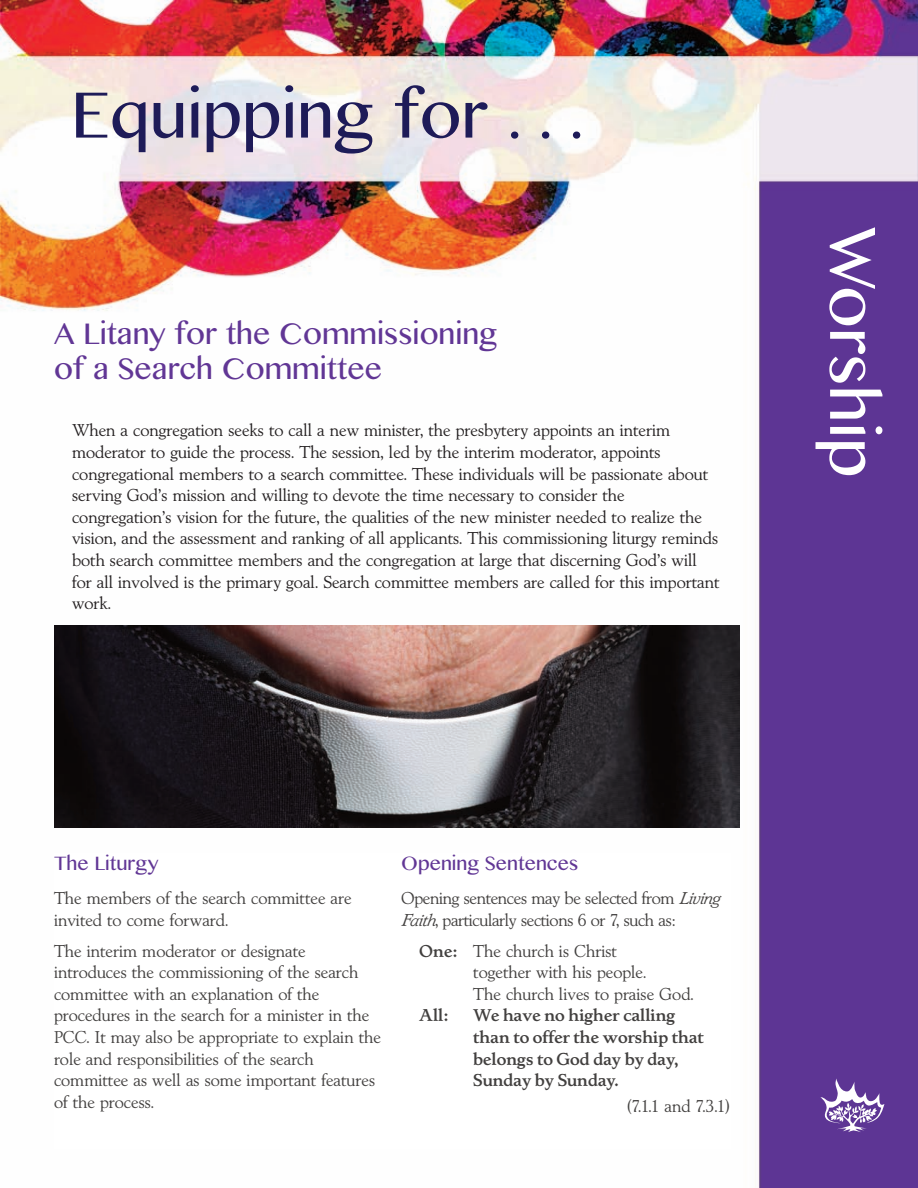
<style>
.page{position:relative;width:918px;height:1188px;background:#fff}
.page>*{position:absolute;margin:0;border:0;box-sizing:border-box;transform-origin:0 0}
.t1{font:66px "Lao MN";color:#1e1b58}
.t2{font:66px "Lao MN";color:#fff}
.t3{font:30px/34.5px "Lao MN";color:#613695}
.t4{font:19.5px "Lao MN";color:#613695}
.t5{font:18px/21.6px "Lynton Lgt";color:#231f20}
.t6{font:18px/21.6px "Lynton Lgt";color:#413f3e}
.t7{font:18px/21.6px "Lynton Bld";color:#413f3e}
.t8{font:18px/21.6px "Lynton Lgt";letter-spacing:-.02em;color:#413f3e}
.s1{font-family:"Lynton Lgt Itl"}
.s2{font-family:"Lynton Bld"}
</style>
<div class="page">
<img style="left:0;top:0;width:918px;height:1188px">
<div style="left:54px;top:854px;width:677px;height:295px;background:#fff"></div>
<svg style="left:820px;top:1078px;width:64px;height:54px"></svg>
<img style="left:54px;top:625px;width:685px;height:203px">
<h1 class="t1" style="left:70px;top:76px;width:515px">Equipping for . . .</h1>
<h2 class="t3" style="left:54px;top:317px;width:445px">A Litany for the Commissioning of a Search Committee</h2>
<p class="t5" style="left:72px;top:421px;width:649px">When a congregation seeks to call a new minister, the presbytery appoints an interim moderator to guide the process. The session, led by the interim moderator, appoints congregational members to a search committee. These individuals will be passionate about serving God’s mission and willing to devote the time necessary to consider the congregation’s vision for the future, the qualities of the new minister needed to realize the vision, and the assessment and ranking of all applicants. This commissioning liturgy reminds both search committee members and the congregation at large that discerning God’s will for all involved is the primary goal. Search committee members are called for this important work.</p>
<h1 class="t2" style="left:891px;top:227px;width:252px;rotate:90deg">Worship</h1>
<p class="t4" style="left:54px;top:852px;width:106px">The Liturgy</p>
<p class="t6" style="left:54px;top:889px;width:299px">The members of the search committee are invited to come forward.</p>
<p class="t6" style="left:54px;top:941px;width:328px">The interim moderator or designate introduces the commissioning of the search committee with an explanation of the procedures in the search for a minister in the PCC. It may also be appropriate to explain the role and responsibilities of the search committee as well as some important features of the process.</p>
<p class="t4" style="left:401px;top:852px;width:179px">Opening Sentences</p>
<p class="t8" style="left:401px;top:889px;width:320px">Opening sentences may be selected from <span class="s1">Living<br>Faith</span>, particularly sections 6 or 7, such as:</p>
<p class="t6" style="left:473px;top:941px;width:222px;text-indent:-54px"><span class="s2">One:</span> The church is Christ<br>together with his people.<br>The church lives to praise God.</p>
<p class="t7" style="left:419px;top:1006px;width:31px">All:</p>
<p class="t7" style="left:473px;top:1006px;width:232px">We have no higher calling than to offer the worship that belongs to God day by day,<br>Sunday by Sunday.</p>
<p class="t6" style="left:626px;top:1097px;width:106px">(7.1.1 and 7.3.1)</p>
</div>
